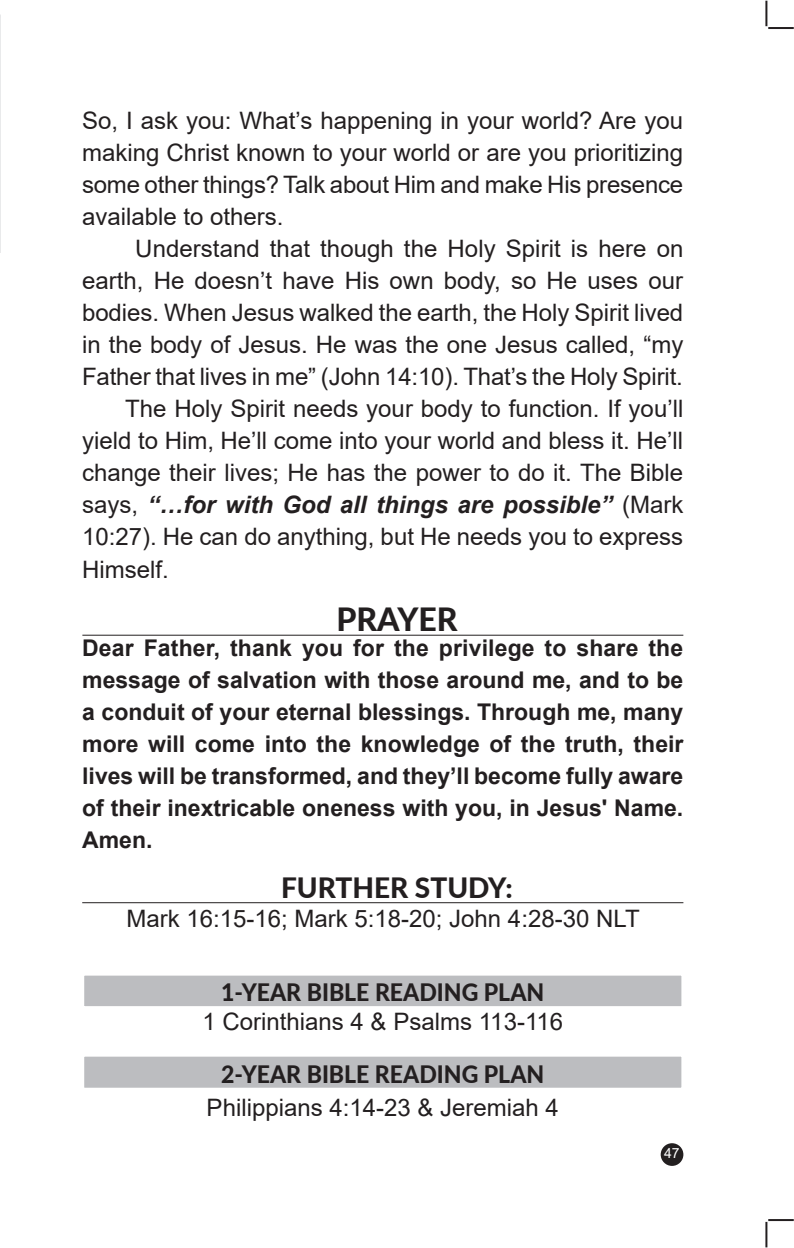
<style>
.page{position:relative;width:794px;height:1248px;background:#fff}
.page>*{position:absolute;margin:0;border:0;box-sizing:border-box;transform-origin:0 0}
.t1{font:900 32px "Lato";color:#231f20}
.t2{font:900 28px "Lato";color:#231f20}
.t3{font:24px/32px "Arial";color:#231f20;text-align:justify}
.t4{font:900 24px "Lato";color:#231f20;scale:.96 1}
.t5{font:italic 700 24px "Arial";color:#231f20}
.t6{font:700 23px/32px "Arial";color:#231f20;text-align:justify}
.t7{font:14px "Arial";color:#fff}
.s1{font-weight:400;font-style:normal}
</style>
<div class="page">
<div style="left:82px;top:973px;width:601px;height:35px;background:#bcbdc0;border:2px solid #fff"></div>
<div style="left:82px;top:1054px;width:601px;height:35px;background:#bcbdc0;border:2px solid #fff"></div>
<hr style="left:82px;top:902px;width:601px;height:1px;background:#231f20">
<div style="left:660px;top:1143px;width:23px;height:22px;background:#231f20;border-radius:50%"></div>
<hr style="left:768px;top:27px;width:25px;height:2px;background:#231f20">
<hr style="left:765px;top:1px;width:2px;height:25px;background:#231f20">
<hr style="left:768px;top:1218px;width:25px;height:2px;background:#231f20">
<hr style="left:765px;top:1221px;width:2px;height:26px;background:#231f20">
<hr style="left:82px;top:634px;width:601px;height:1px;background:#231f20">
<img style="left:0;top:14px;width:1px;height:239px">
<p class="t3" style="left:82px;top:105px;width:603px">So, I ask you: What’s happening in your world? Are you making Christ known to your world or are you prioritizing some other things? Talk about Him and make His presence available to others.</p>
<p class="t3" style="left:135px;top:233px;width:549px">Understand that though the Holy Spirit is here on</p>
<p class="t3" style="left:82px;top:265px;width:602px">earth, He doesn’t have His own body, so He uses our</p>
<p class="t3" style="left:82px;top:297px;width:603px">bodies. When Jesus walked the earth, the Holy Spirit lived</p>
<p class="t3" style="left:82px;top:329px;width:603px">in the body of Jesus. He was the one Jesus called, “my</p>
<p class="t3" style="left:82px;top:361px;width:602px">Father that lives in me” (John 14:10). That’s the Holy Spirit.</p>
<p class="t3" style="left:125px;top:393px;width:559px">The Holy Spirit needs your body to function. If you’ll</p>
<p class="t3" style="left:82px;top:425px;width:603px">yield to Him, He’ll come into your world and bless it. He’ll</p>
<p class="t3" style="left:82px;top:457px;width:603px">change their lives; He has the power to do it. The Bible</p>
<p class="t5" style="left:82px;top:489px;width:603px"><span class="s1">says,</span> “…for with God all things are possible” <span class="s1">(Mark</span></p>
<p class="t3" style="left:82px;top:521px;width:603px">10:27). He can do anything, but He needs you to express</p>
<p class="t3" style="left:82px;top:553px;width:88px">Himself.</p>
<h1 class="t1" style="left:336px;top:595px;width:123px">PRAYER</h1>
<p class="t6" style="left:82px;top:632px;width:603px">Dear Father, thank you for the privilege to share the message of salvation with those around me, and to be a conduit of your eternal blessings. Through me, many more will come into the knowledge of the truth, their lives will be transformed, and they’ll become fully aware of their inextricable oneness with you, in Jesus' Name.<br>Amen.</p>
<p class="t2" style="left:281px;top:866px;width:233px">FURTHER STUDY:</p>
<p class="t3" style="left:126px;top:902px;width:515px">Mark 16:15-16; Mark 5:18-20; John 4:28-30 NLT</p>
<p class="t4" style="left:221px;top:974px;width:338px">1-YEAR BIBLE READING PLAN</p>
<p class="t3" style="left:202px;top:1005px;width:362px">1 Corinthians 4 &amp; Psalms 113-116</p>
<p class="t4" style="left:221px;top:1055px;width:338px">2-YEAR BIBLE READING PLAN</p>
<p class="t3" style="left:207px;top:1090px;width:354px">Philippians 4:14-23 &amp; Jeremiah 4</p>
<p class="t7" style="left:664px;top:1143px;width:17px">47</p>
</div>
